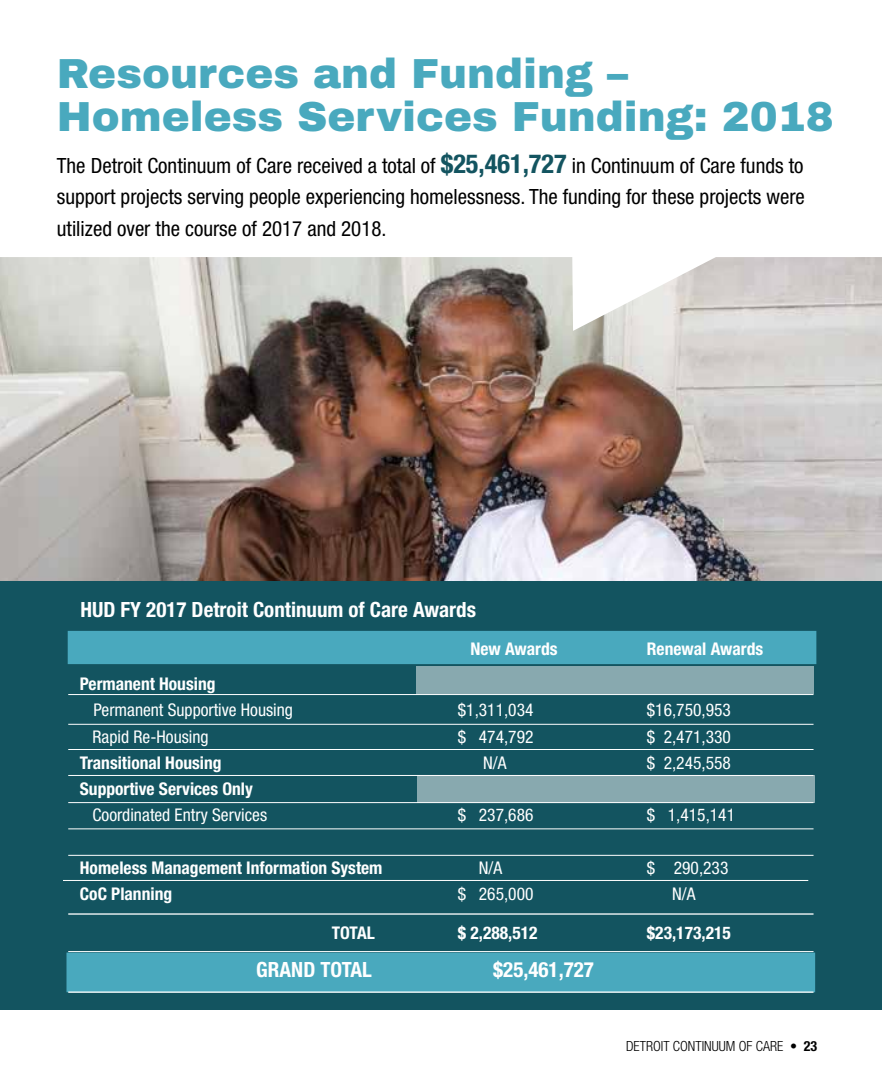
<style>
.page{position:relative;width:882px;height:1071px;background:#fff}
.page>*{position:absolute;margin:0;border:0;box-sizing:border-box;transform-origin:0 0}
.t1{font:900 42px/43.8px "Archivo";color:#49a9be}
.t2{font:condensed 21px/31.5px "Helvetica Neue LT Std";color:#000;text-align:justify}
.t3{font:700 condensed 21px "Helvetica Neue";color:#fff}
.t4{font:condensed 17.5px "Helvetica Neue";color:#fff}
.t5{font:700 condensed 17.5px "Helvetica Neue";color:#fff}
.t6{font:300 condensed 14px "Helvetica Neue";color:#000}
.s1{font-weight:700;font-size:26.25px;color:#135460}
.s2{font-weight:700}
</style>
<div class="page">
<img style="left:0;top:257px;width:882px;height:325px">
<div style="left:0;top:582px;width:882px;height:428px;background:#135460"></div>
<div style="left:68px;top:631px;width:748px;height:33px;background:#49a9be"></div>
<div style="left:66px;top:953px;width:749px;height:39px;background:#49a9be"></div>
<hr style="left:68px;top:694px;width:746px;height:1px;background:#fff">
<hr style="left:68px;top:724px;width:746px;height:1px;background:#fff">
<hr style="left:63px;top:880px;width:745px;height:1px;background:#fff">
<hr style="left:68px;top:749px;width:746px;height:1px;background:#fff">
<hr style="left:68px;top:775px;width:746px;height:1px;background:#fff">
<hr style="left:68px;top:802px;width:746px;height:1px;background:#fff">
<hr style="left:68px;top:829px;width:746px;height:1px;background:#fff">
<hr style="left:68px;top:855px;width:746px;height:1px;background:#fff">
<hr style="left:68px;top:913px;width:746px;height:2px;background:#fff">
<hr style="left:68px;top:951px;width:746px;height:1px;background:#fff">
<hr style="left:68px;top:991px;width:746px;height:2px;background:#fff">
<div style="left:417px;top:775px;width:397px;height:27px;background:#88a9af"></div>
<div style="left:416px;top:667px;width:397px;height:27px;background:#88a9af"></div>
<h1 class="t1" style="left:57px;top:51px;width:779px">Resources and Funding –<br>Homeless Services Funding: 2018</h1>
<p class="t2" style="left:57px;top:149px;width:750px">The Detroit Continuum of Care received a total of <span class="s1">$25,461,727</span> in Continuum of Care funds to support projects serving people experiencing homelessness. The funding for these projects were utilized over the course of 2017 and 2018.</p>
<p class="t3" style="left:81px;top:597px;width:397px">HUD FY 2017 Detroit Continuum of Care Awards</p>
<p class="t5" style="left:471px;top:638px;width:89px">New Awards</p>
<p class="t5" style="left:647px;top:638px;width:118px">Renewal Awards</p>
<p class="t5" style="left:80px;top:673px;width:137px">Permanent Housing</p>
<p class="t4" style="left:94px;top:700px;width:201px">Permanent Supportive Housing</p>
<p class="t4" style="left:458px;top:700px;width:77px">$1,311,034</p>
<p class="t4" style="left:647px;top:700px;width:85px">$16,750,953</p>
<p class="t4" style="left:93px;top:726px;width:118px">Rapid Re-Housing</p>
<p class="t4" style="left:458px;top:726px;width:77px">$ 474,792</p>
<p class="t4" style="left:647px;top:726px;width:85px">$ 2,471,330</p>
<p class="t5" style="left:80px;top:752px;width:143px">Transitional Housing</p>
<p class="t4" style="left:483px;top:753px;width:25px">N/A</p>
<p class="t4" style="left:647px;top:753px;width:85px">$ 2,245,558</p>
<p class="t5" style="left:80px;top:778px;width:174px">Supportive Services Only</p>
<p class="t4" style="left:93px;top:805px;width:176px">Coordinated Entry Services</p>
<p class="t4" style="left:458px;top:805px;width:77px">$ 237,686</p>
<p class="t4" style="left:647px;top:805px;width:90px">$ 1,415,141</p>
<p class="t5" style="left:80px;top:857px;width:304px">Homeless Management Information System</p>
<p class="t4" style="left:479px;top:858px;width:25px">N/A</p>
<p class="t4" style="left:647px;top:858px;width:83px">$ 290,233</p>
<p class="t5" style="left:80px;top:883px;width:94px">CoC Planning</p>
<p class="t4" style="left:458px;top:884px;width:77px">$ 265,000</p>
<p class="t4" style="left:672px;top:884px;width:25px">N/A</p>
<p class="t5" style="left:332px;top:922px;width:44px">TOTAL</p>
<p class="t5" style="left:458px;top:922px;width:81px">$ 2,288,512</p>
<p class="t5" style="left:647px;top:922px;width:85px">$23,173,215</p>
<p class="t3" style="left:256px;top:957px;width:117px">GRAND TOTAL</p>
<p class="t3" style="left:493px;top:957px;width:102px">$25,461,727</p>
<p class="t6" style="left:626px;top:1038px;width:193px">DETROIT CONTINUUM OF CARE • <span class="s2">23</span></p>
</div>
